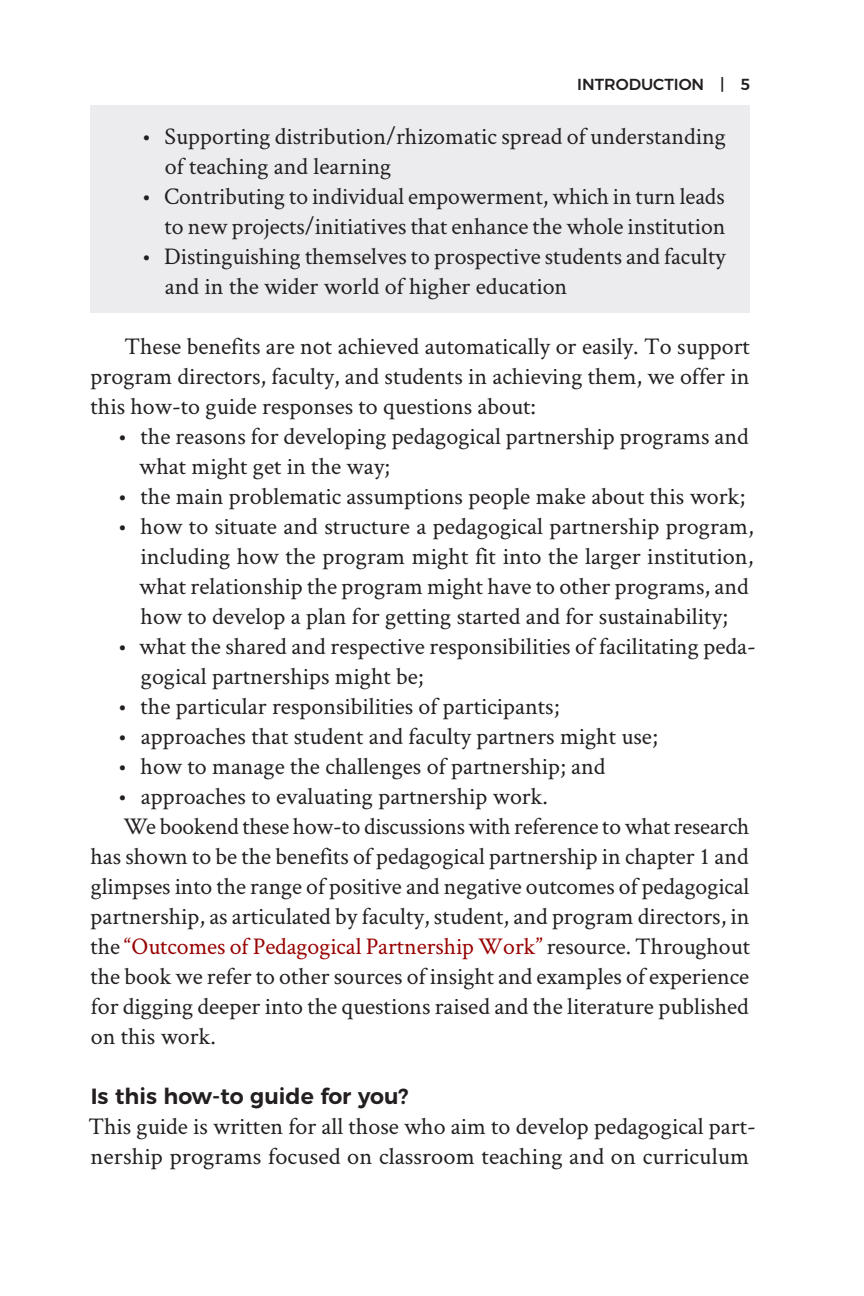
<style>
.page{position:relative;width:864px;height:1296px;background:#fff}
.page>*{position:absolute;margin:0;border:0;box-sizing:border-box;transform-origin:0 0}
.body{font:24px/30px "Crimson Text";color:#231f20}
.body_first_para{font:24px/30px "Crimson Text";letter-spacing:.005em;color:#231f20}
.heading_1{font:600 22px "Montserrat";color:#231f20}
.t1{font:500 16px "Montserrat";color:#231f20}
.s1{color:#980000}
</style>
<div class="page">
<div style="left:90px;top:105px;width:660px;height:88px;background:#ececee"></div>
<div style="left:90px;top:165px;width:660px;height:88px;background:#ececee"></div>
<div style="left:90px;top:225px;width:660px;height:88px;background:#ececee"></div>
<p class="t1" style="left:577px;top:71px;width:18px">INTROD</p>
<p class="t1" style="left:641px;top:71px;width:22px">UCTION</p>
<p class="t1" style="left:720px;top:71px;width:31px">| 5</p>
<p class="body" style="left:165px;top:120px;width:563px;text-indent:-23px">• Supporting distribution/rhizomatic spread of understanding of teaching and learning</p>
<p class="body" style="left:142px;top:180px;width:585px;text-align:right">• Contributing to individual empowerment, which in turn leads to new projects/initiatives that enhance the whole institution</p>
<p class="body" style="left:165px;top:240px;width:562px;text-indent:-23px">• Distinguishing themselves to prospective students and faculty and in the wider world of higher education</p>
<p class="body" style="left:91px;top:330px;width:661px;text-align:justify;text-indent:34px">These benefits are not achieved automatically or easily. To support program directors, faculty, and students in achieving them, we offer in this how-to guide responses to questions about:</p>
<p class="body" style="left:139px;top:420px;width:611px;text-indent:-21px">• the reasons for developing pedagogical partnership programs and what might get in the way;</p>
<p class="body" style="left:118px;top:480px;width:629px">• the main problematic assumptions people make about this work;</p>
<p class="body" style="left:139px;top:510px;width:616px;text-indent:-21px">• how to situate and structure a pedagogical partnership program, including how the program might fit into the larger institution, what relationship the program might have to other programs, and how to develop a plan for getting started and for sustainability;</p>
<p class="body" style="left:141px;top:630px;width:616px;text-indent:-23px">• what the shared and respective responsibilities of facilitating peda&shy;gogical partnerships might be;</p>
<p class="body" style="left:118px;top:690px;width:443px">• the particular responsibilities of participants;</p>
<p class="body" style="left:118px;top:720px;width:541px">• approaches that student and faculty partners might use;</p>
<p class="body" style="left:118px;top:750px;width:489px">• how to manage the challenges of partnership; and</p>
<p class="body" style="left:118px;top:780px;width:431px">• approaches to evaluating partnership work.</p>
<p class="body" style="left:91px;top:810px;width:661px;text-align:justify;text-indent:33px">We bookend these how-to discussions with reference to what research has shown to be the benefits of pedagogical partnership in chapter 1 and glimpses into the range of positive and negative outcomes of pedagogical partnership, as articulated by faculty, student, and program directors, in the <span class="s1">“Outcomes of Pedagogical Partnership Work”</span> resource. Throughout the book we refer to other sources of insight and examples of experience for digging deeper into the questions raised and the literature published on this work.</p>
<p class="heading_1" style="left:91px;top:1078px;width:320px">Is this how-to guide for you?</p>
<p class="body_first_para" style="left:89px;top:1110px;width:669px">This guide is written for all those who aim to develop pedagogical part&shy;nership programs focused on classroom teaching and on curriculum</p>
</div>
